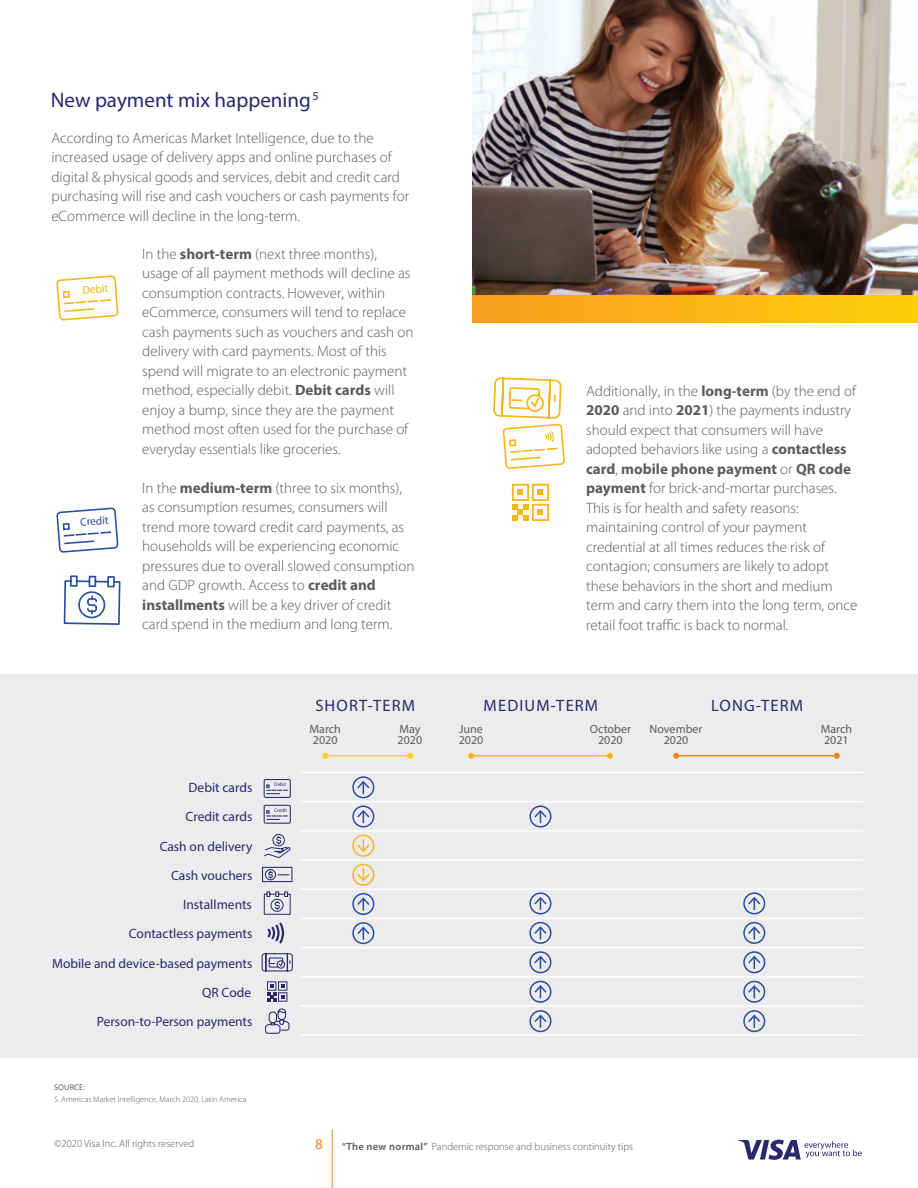
<style>
.page{position:relative;width:918px;height:1188px;background:#fff}
.page>*{position:absolute;margin:0;border:0;box-sizing:border-box;transform-origin:0 0}
.t1{font:21px "Myriad Pro";color:#29296c}
.t2{font:16.5px "Myriad Pro";letter-spacing:.07em;color:#29296c}
.t3{font:300 15px/19.5px "Myriad Pro";color:#5c5c5d}
.t4{font:italic 300 15px "Myriad Pro";color:#ef8421}
.t5{font:13.5px/29.2px "Myriad Pro";color:#29296c;text-align:right}
.t6{font:12px/11.2px "Myriad Pro";color:#5c5c5d}
.t7{font:11.25px "Myriad Pro";color:#284da1}
.t8{font:11.25px "Myriad Pro";color:#f6b519}
.t9{font:300 10.5px "Myriad Pro";color:#5c5c5d}
.t10{font:300 8.25px "Myriad Pro";color:#5c5c5d}
.t11{font:8.25px "Myriad Pro";letter-spacing:.02em;color:#5c5c5d}
.t12{font:5.1px "Myriad Pro";color:#29296c}
.s1{font-weight:700}
.s2{font-weight:600}
</style>
<div class="page">
<hr style="left:332px;top:1129px;width:1px;height:59px;background:#ef8421">
<svg style="left:738px;top:1140px;width:124px;height:20px"></svg>
<div style="left:0;top:674px;width:918px;height:384px;background:#ececee"></div>
<img style="left:472px;top:0;width:446px;height:304px">
<div style="left:472px;top:295px;width:445px;height:27px;background:linear-gradient(to right,#f89c1f,#ffce0a)"></div>
<hr style="left:325px;top:755px;width:85px;height:1px;background:#fbd605">
<svg style="left:322px;top:753px;width:6px;height:6px"></svg>
<svg style="left:407px;top:753px;width:6px;height:6px"></svg>
<hr style="left:471px;top:755px;width:139px;height:1px;background:#f6b519">
<svg style="left:468px;top:753px;width:6px;height:6px"></svg>
<svg style="left:607px;top:753px;width:6px;height:6px"></svg>
<hr style="left:676px;top:755px;width:161px;height:1px;background:#ef8421">
<svg style="left:673px;top:753px;width:6px;height:6px"></svg>
<svg style="left:834px;top:753px;width:6px;height:6px"></svg>
<hr style="left:300px;top:772px;width:563px;height:1px;background:#fff">
<hr style="left:300px;top:801px;width:563px;height:1px;background:#fff">
<hr style="left:300px;top:830px;width:563px;height:2px;background:#fff">
<hr style="left:300px;top:859px;width:563px;height:2px;background:#fff">
<hr style="left:300px;top:888px;width:563px;height:2px;background:#fff">
<hr style="left:300px;top:918px;width:563px;height:1px;background:#fff">
<hr style="left:300px;top:947px;width:563px;height:1px;background:#fff">
<hr style="left:300px;top:976px;width:563px;height:2px;background:#fff">
<hr style="left:300px;top:1005px;width:563px;height:2px;background:#fff">
<hr style="left:300px;top:1034px;width:563px;height:2px;background:#fff">
<svg style="left:512px;top:484px;width:37px;height:37px"></svg>
<svg style="left:494px;top:309px;width:72px;height:160px"></svg>
<div style="left:509px;top:439px;width:7px;height:7px;border:2px solid #f6b519"></div>
<svg style="left:56px;top:275px;width:63px;height:46px"></svg>
<div style="left:63px;top:291px;width:7px;height:7px;border:2px solid #f6b519"></div>
<svg style="left:56px;top:507px;width:63px;height:46px"></svg>
<div style="left:63px;top:523px;width:7px;height:7px;border:2px solid #284da1"></div>
<div style="left:264px;top:805px;width:27px;height:19px;border:1px solid #29296c;border-radius:2px"></div>
<svg style="left:266px;top:810px;width:22px;height:10px"></svg>
<div style="left:264px;top:779px;width:27px;height:19px;border:1px solid #29296c;border-radius:2px"></div>
<svg style="left:266px;top:784px;width:22px;height:10px"></svg>
<svg style="left:63px;top:575px;width:58px;height:50px"></svg>
<svg style="left:263px;top:891px;width:28px;height:24px"></svg>
<div style="left:352px;top:805px;width:22px;height:23px;border:2px solid #284da1;border-radius:50%"></div>
<svg style="left:356px;top:809px;width:15px;height:14px"></svg>
<div style="left:529px;top:805px;width:22px;height:23px;border:2px solid #284da1;border-radius:50%"></div>
<svg style="left:533px;top:809px;width:15px;height:14px"></svg>
<div style="left:529px;top:892px;width:22px;height:22px;border:2px solid #284da1;border-radius:50%"></div>
<svg style="left:533px;top:896px;width:15px;height:14px"></svg>
<div style="left:529px;top:922px;width:22px;height:22px;border:2px solid #284da1;border-radius:50%"></div>
<svg style="left:533px;top:925px;width:15px;height:14px"></svg>
<div style="left:529px;top:951px;width:22px;height:22px;border:2px solid #284da1;border-radius:50%"></div>
<svg style="left:533px;top:955px;width:15px;height:14px"></svg>
<div style="left:529px;top:981px;width:22px;height:22px;border:2px solid #284da1;border-radius:50%"></div>
<svg style="left:533px;top:984px;width:15px;height:14px"></svg>
<div style="left:529px;top:1010px;width:22px;height:22px;border:2px solid #284da1;border-radius:50%"></div>
<svg style="left:533px;top:1013px;width:15px;height:15px"></svg>
<div style="left:743px;top:892px;width:22px;height:22px;border:2px solid #284da1;border-radius:50%"></div>
<svg style="left:747px;top:896px;width:15px;height:14px"></svg>
<div style="left:743px;top:922px;width:22px;height:22px;border:2px solid #284da1;border-radius:50%"></div>
<svg style="left:747px;top:925px;width:15px;height:14px"></svg>
<div style="left:743px;top:951px;width:22px;height:22px;border:2px solid #284da1;border-radius:50%"></div>
<svg style="left:747px;top:955px;width:15px;height:14px"></svg>
<div style="left:743px;top:981px;width:22px;height:22px;border:2px solid #284da1;border-radius:50%"></div>
<svg style="left:747px;top:984px;width:15px;height:14px"></svg>
<div style="left:743px;top:1010px;width:22px;height:22px;border:2px solid #284da1;border-radius:50%"></div>
<svg style="left:747px;top:1013px;width:15px;height:15px"></svg>
<div style="left:352px;top:776px;width:22px;height:22px;border:2px solid #284da1;border-radius:50%"></div>
<svg style="left:356px;top:780px;width:15px;height:14px"></svg>
<div style="left:352px;top:922px;width:22px;height:22px;border:2px solid #284da1;border-radius:50%"></div>
<svg style="left:356px;top:925px;width:15px;height:15px"></svg>
<div style="left:352px;top:893px;width:22px;height:22px;border:2px solid #284da1;border-radius:50%"></div>
<svg style="left:356px;top:896px;width:15px;height:15px"></svg>
<div style="left:352px;top:835px;width:22px;height:22px;border:2px solid #f6b519;border-radius:50%"></div>
<svg style="left:356px;top:839px;width:15px;height:14px"></svg>
<div style="left:352px;top:864px;width:22px;height:22px;border:2px solid #f6b519;border-radius:50%"></div>
<svg style="left:356px;top:868px;width:15px;height:15px"></svg>
<svg style="left:267px;top:981px;width:20px;height:21px"></svg>
<svg style="left:261px;top:953px;width:32px;height:19px"></svg>
<svg style="left:268px;top:922px;width:16px;height:22px"></svg>
<svg style="left:264px;top:834px;width:27px;height:24px"></svg>
<svg style="left:262px;top:866px;width:31px;height:17px"></svg>
<svg style="left:265px;top:1008px;width:25px;height:26px"></svg>
<h1 class="t1" style="left:51px;top:87px;width:269px">New payment mix happening<sup>5</sup></h1>
<p class="t3" style="left:51px;top:128px;width:359px">According to Americas Market Intelligence, due to the increased usage of delivery apps and online purchases of digital &amp; physical goods and services, debit and credit card purchasing will rise and cash vouchers or cash payments for eCommerce will decline in the long-term.</p>
<p class="t3" style="left:142px;top:244px;width:273px">In the <span class="s1">short-term</span> (next three months), usage of all payment methods will decline as consumption contracts. However, within eCommerce, consumers will tend to replace cash payments such as vouchers and cash on delivery with card payments. Most of this spend will migrate to an electronic payment method, especially debit. <span class="s1">Debit cards</span> will enjoy a bump, since they are the payment method most often used for the purchase of everyday essentials like groceries.</p>
<p class="t3" style="left:142px;top:478px;width:274px">In the <span class="s1">medium-term</span> (three to six months), as consumption resumes, consumers will trend more toward credit card payments, as households will be experiencing economic pressures due to overall slowed consumption and GDP growth. Access to <span class="s1">credit and installments</span> will be a key driver of credit card spend in the medium and long term.</p>
<p class="t8" style="left:82px;top:283px;width:27px;rotate:-4deg">Debit</p>
<p class="t7" style="left:80px;top:515px;width:30px;rotate:-4deg">Credit</p>
<p class="t3" style="left:586px;top:381px;width:273px">Additionally, in the <span class="s1">long-term</span> (by the end of <span class="s1">2020</span> and into <span class="s1">2021</span>) the payments industry should expect that consumers will have adopted behaviors like using a <span class="s1">contactless card</span>, <span class="s1">mobile phone payment</span> or <span class="s1">QR code payment</span> for brick-and-mortar purchases.<br>This is for health and safety reasons: maintaining control of your payment credential at all times reduces the risk of contagion; consumers are likely to adopt these behaviors in the short and medium term and carry them into the long term, once retail foot traffic is back to normal.</p>
<p class="t5" style="left:52px;top:773px;width:202px">Debit cards<br>Credit cards<br>Cash on delivery<br>Cash vouchers<br>Installments<br>Contactless payments<br>Mobile and device-based payments<br>QR Code<br>Person-to-Person payments</p>
<p class="t12" style="left:274px;top:781px;width:13px">Debit</p>
<p class="t12" style="left:274px;top:807px;width:14px">Credit</p>
<p class="t11" style="left:54px;top:1083px;width:32px">SOURCE:</p>
<p class="t10" style="left:54px;top:1094px;width:194px">5. Americas Market Intelligence, March 2020, Latin America</p>
<p class="t2" style="left:315px;top:696px;width:101px">SHORT-TERM</p>
<p class="t2" style="left:484px;top:696px;width:116px">MEDIUM-TERM</p>
<p class="t2" style="left:711px;top:696px;width:93px">LONG-TERM</p>
<p class="t6" style="left:590px;top:723px;width:43px;text-align:center">October<br>2020</p>
<p class="t6" style="left:821px;top:723px;width:33px">March<br>2021</p>
<p class="t6" style="left:310px;top:723px;width:33px">March<br>2020</p>
<p class="t6" style="left:459px;top:723px;width:26px">June<br>2020</p>
<p class="t6" style="left:650px;top:723px;width:54px;text-align:center">November<br>2020</p>
<p class="t6" style="left:398px;top:723px;width:26px">May<br>2020</p>
<p class="t9" style="left:55px;top:1138px;width:141px">©2020 Visa Inc. All rights reserved</p>
<p class="t4" style="left:315px;top:1134px;width:9px">8</p>
<p class="t9" style="left:342px;top:1140px;width:293px"><span class="s2">“The new normal”</span> Pandemic response and business continuity tips</p>
</div>
